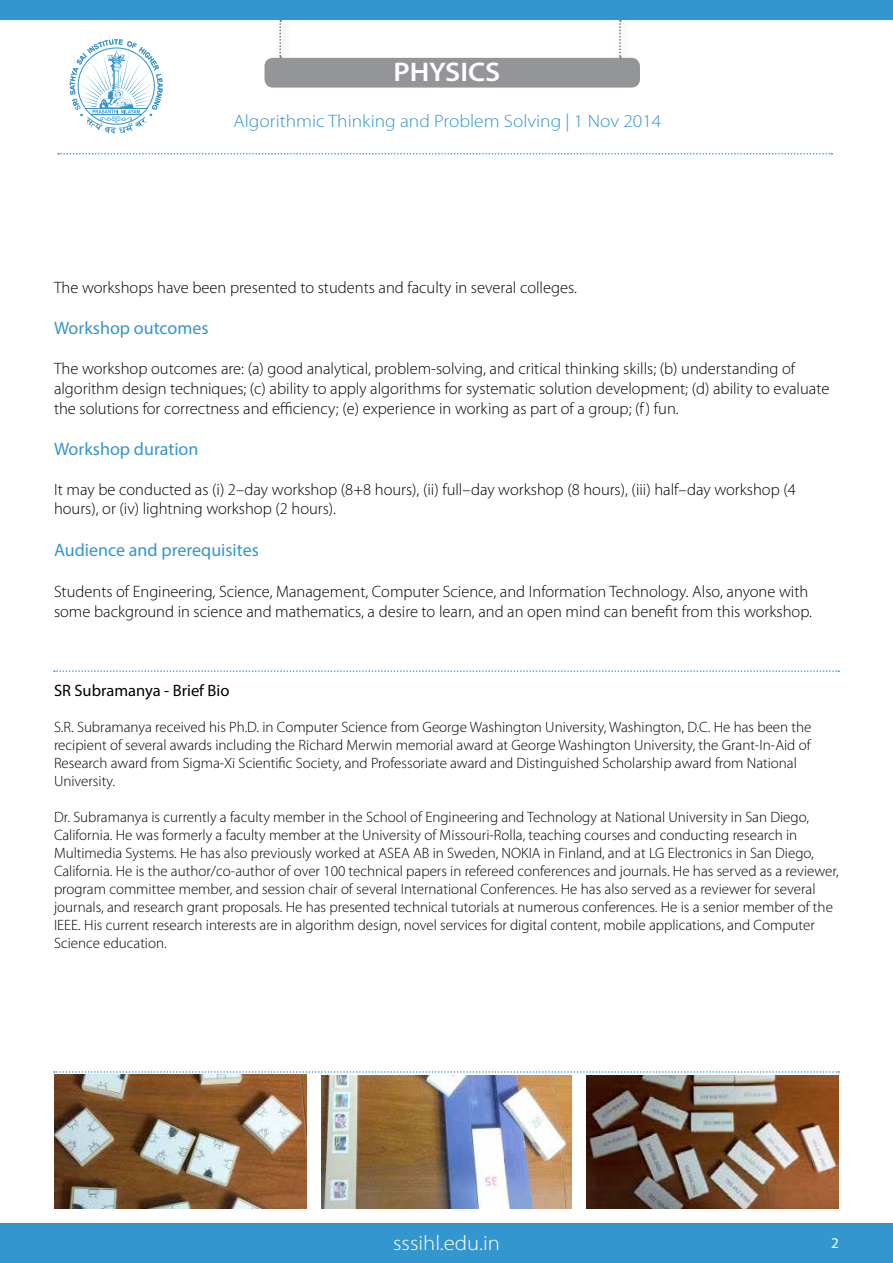
<style>
.page{position:relative;width:893px;height:1263px;background:#fff}
.page>*{position:absolute;margin:0;border:0;box-sizing:border-box;transform-origin:0 0}
.t1{font:600 27px "Myriad Pro";color:#fff;scale:1.08 1}
.t2{font:300 21px "Myriad Pro";color:#fff;scale:1.08 1}
.t3{font:18px "Myriad Pro";color:#3496ce}
.t4{font:300 18px "Myriad Pro";color:#3496ce;scale:1.08 1}
.t5{font:300 16.5px/19.8px "Myriad Pro";color:#000}
.t6{font:16.5px "Myriad Pro";color:#000}
.t7{font:300 15px/18px "Myriad Pro";color:#000}
.t8{font:15px "Myriad Pro";color:#fff}
</style>
<div class="page">
<div style="left:0;top:0;width:893px;height:20px;background:#3496ce"></div>
<div style="left:0;top:1224px;width:893px;height:39px;background:#3496ce"></div>
<svg style="left:70px;top:39px;width:93px;height:95px"></svg>
<div style="left:274px;top:15px;width:18px;height:54px;background:#000;opacity:.75"></div>
<svg style="left:279px;top:20px;width:2px;height:38px"></svg>
<div style="left:614px;top:15px;width:18px;height:54px;background:#000;opacity:.75"></div>
<svg style="left:619px;top:20px;width:2px;height:38px"></svg>
<div style="left:264px;top:58px;width:376px;height:30px;background:#939598;border-radius:9px"></div>
<svg style="left:58px;top:153px;width:774px;height:2px"></svg>
<img style="left:54px;top:1075px;width:252px;height:134px">
<img style="left:321px;top:1076px;width:250px;height:133px">
<img style="left:587px;top:1076px;width:252px;height:133px">
<svg style="left:54px;top:1071px;width:785px;height:2px"></svg>
<svg style="left:54px;top:670px;width:785px;height:2px"></svg>
<h1 class="t1" style="left:394px;top:55px;width:100px">PHYSICS</h1>
<p class="t4" style="left:233px;top:111px;width:398px">Algorithmic Thinking and Problem Solving | 1 Nov 2014</p>
<p class="t5" style="left:54px;top:278px;width:524px">The workshops have been presented to students and faculty in several colleges.</p>
<p class="t3" style="left:54px;top:317px;width:156px">Workshop outcomes</p>
<p class="t5" style="left:54px;top:359px;width:777px">The workshop outcomes are: (a) good analytical, problem-solving, and critical thinking skills; (b) understanding of algorithm design techniques; (c) ability to apply algorithms for systematic solution development; (d) ability to evaluate the solutions for correctness and efficiency; (e) experience in working as part of a group; (f ) fun.</p>
<p class="t3" style="left:54px;top:438px;width:146px">Workshop duration</p>
<p class="t5" style="left:54px;top:479px;width:743px">It may be conducted as (i) 2–day workshop (8+8 hours), (ii) full–day workshop (8 hours), (iii) half–day workshop (4 hours), or (iv) lightning workshop (2 hours).</p>
<p class="t3" style="left:54px;top:539px;width:206px">Audience and prerequisites</p>
<p class="t5" style="left:54px;top:582px;width:759px">Students of Engineering, Science, Management, Computer Science, and Information Technology. Also, anyone with some background in science and mathematics, a desire to learn, and an open mind can benefit from this workshop.</p>
<p class="t6" style="left:54px;top:680px;width:177px">SR Subramanya - Brief Bio</p>
<p class="t7" style="left:54px;top:718px;width:759px">S.R. Subramanya received his Ph.D. in Computer Science from George Washington University, Washington, D.C. He has been the recipient of several awards including the Richard Merwin memorial award at George Washington University, the Grant-In-Aid of Research award from Sigma-Xi Scientific Society, and Professoriate award and Distinguished Scholarship award from National University.</p>
<p class="t7" style="left:54px;top:808px;width:786px">Dr. Subramanya is currently a faculty member in the School of Engineering and Technology at National University in San Diego, California. He was formerly a faculty member at the University of Missouri-Rolla, teaching courses and conducting research in Multimedia Systems. He has also previously worked at ASEA AB in Sweden, NOKIA in Finland, and at LG Electronics in San Diego, California. He is the author/co-author of over 100 technical papers in refereed conferences and journals. He has served as a reviewer, program committee member, and session chair of several International Conferences. He has also served as a reviewer for several journals, and research grant proposals. He has presented technical tutorials at numerous conferences. He is a senior member of the IEEE. His current research interests are in algorithm design, novel services for digital content, mobile applications, and Computer Science education.</p>
<h2 class="t2" style="left:393px;top:1231px;width:100px">sssihl.edu.in</h2>
<p class="t8" style="left:831px;top:1233px;width:9px">2</p>
</div>
